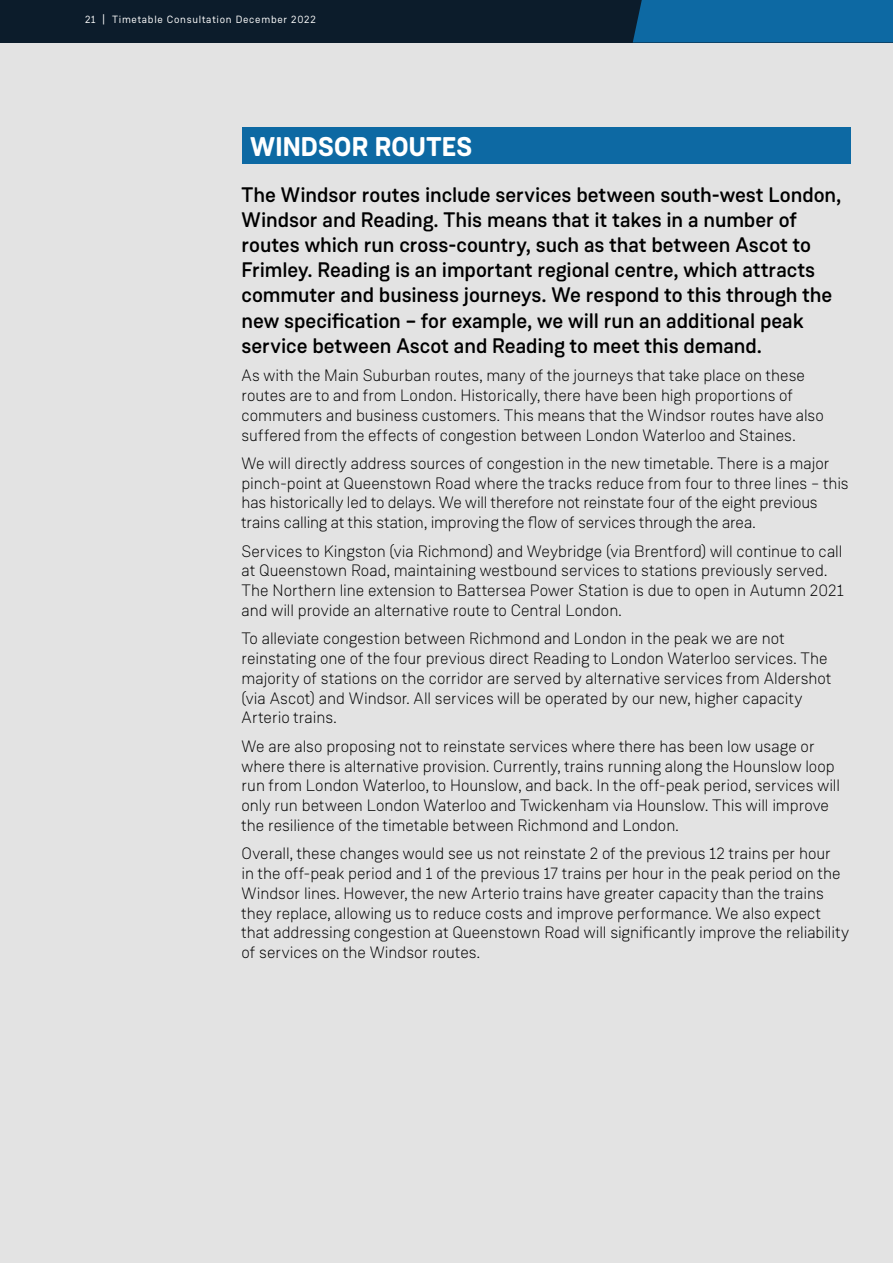
<style>
.page{position:relative;width:893px;height:1263px;background:#fff}
.page>*{position:absolute;margin:0;border:0;box-sizing:border-box;transform-origin:0 0}
.t1{font:700 27px "Weissenhof Grotesk";letter-spacing:.01em;color:#fff}
.t2{font:500 21px/25.2px "Weissenhof Grotesk";letter-spacing:-.005em;color:#000}
.t3{font:300 16.5px/19.8px "Weissenhof Grotesk";color:#000}
.t4{font:10.5px "Weissenhof Grotesk";letter-spacing:.07em;color:#fff}
</style>
<div class="page">
<div style="left:0;top:43px;width:893px;height:1220px;background:#e3e3e3"></div>
<div style="left:242px;top:128px;width:608px;height:36px;background:#0d69a3"></div>
<div style="left:0;top:0;width:893px;height:43px;background:#0c1c2b"></div>
<div style="left:633px;top:0;width:260px;height:43px;background:#0d69a3"></div>
<p class="t4" style="left:85px;top:13px;width:232px">21 | Timetable Consultation December 2022</p>
<h1 class="t1" style="left:250px;top:129px;width:224px">WINDSOR ROUTES</h1>
<p class="t2" style="left:242px;top:182px;width:601px">The Windsor routes include services between south-west London, Windsor and Reading. This means that it takes in a number of routes which run cross-country, such as that between Ascot to Frimley. Reading is an important regional centre, which attracts commuter and business journeys. We respond to this through the new specification – for example, we will run an additional peak service between Ascot and Reading to meet this demand.</p>
<p class="t3" style="left:242px;top:365px;width:584px">As with the Main Suburban routes, many of the journeys that take place on these routes are to and from London. Historically, there have been high proportions of commuters and business customers. This means that the Windsor routes have also suffered from the effects of congestion between London Waterloo and Staines.</p>
<p class="t3" style="left:242px;top:453px;width:609px">We will directly address sources of congestion in the new timetable. There is a major pinch-point at Queenstown Road where the tracks reduce from four to three lines – this has historically led to delays. We will therefore not reinstate four of the eight previous trains calling at this station, improving the flow of services through the area.</p>
<p class="t3" style="left:242px;top:541px;width:604px">Services to Kingston (via Richmond) and Weybridge (via Brentford) will continue to call at Queenstown Road, maintaining westbound services to stations previously served.<br>The Northern line extension to Battersea Power Station is due to open in Autumn 2021 and will provide an alternative route to Central London.</p>
<p class="t3" style="left:242px;top:628px;width:591px">To alleviate congestion between Richmond and London in the peak we are not reinstating one of the four previous direct Reading to London Waterloo services. The majority of stations on the corridor are served by alternative services from Aldershot (via Ascot) and Windsor. All services will be operated by our new, higher capacity Arterio trains.</p>
<p class="t3" style="left:242px;top:736px;width:600px">We are also proposing not to reinstate services where there has been low usage or where there is alternative provision. Currently, trains running along the Hounslow loop run from London Waterloo, to Hounslow, and back. In the off-peak period, services will only run between London Waterloo and Twickenham via Hounslow. This will improve the resilience of the timetable between Richmond and London.</p>
<p class="t3" style="left:242px;top:843px;width:609px">Overall, these changes would see us not reinstate 2 of the previous 12 trains per hour<br>in the off-peak period and 1 of the previous 17 trains per hour in the peak period on the Windsor lines. However, the new Arterio trains have greater capacity than the trains they replace, allowing us to reduce costs and improve performance. We also expect that addressing congestion at Queenstown Road will significantly improve the reliability of services on the Windsor routes.</p>
</div>
